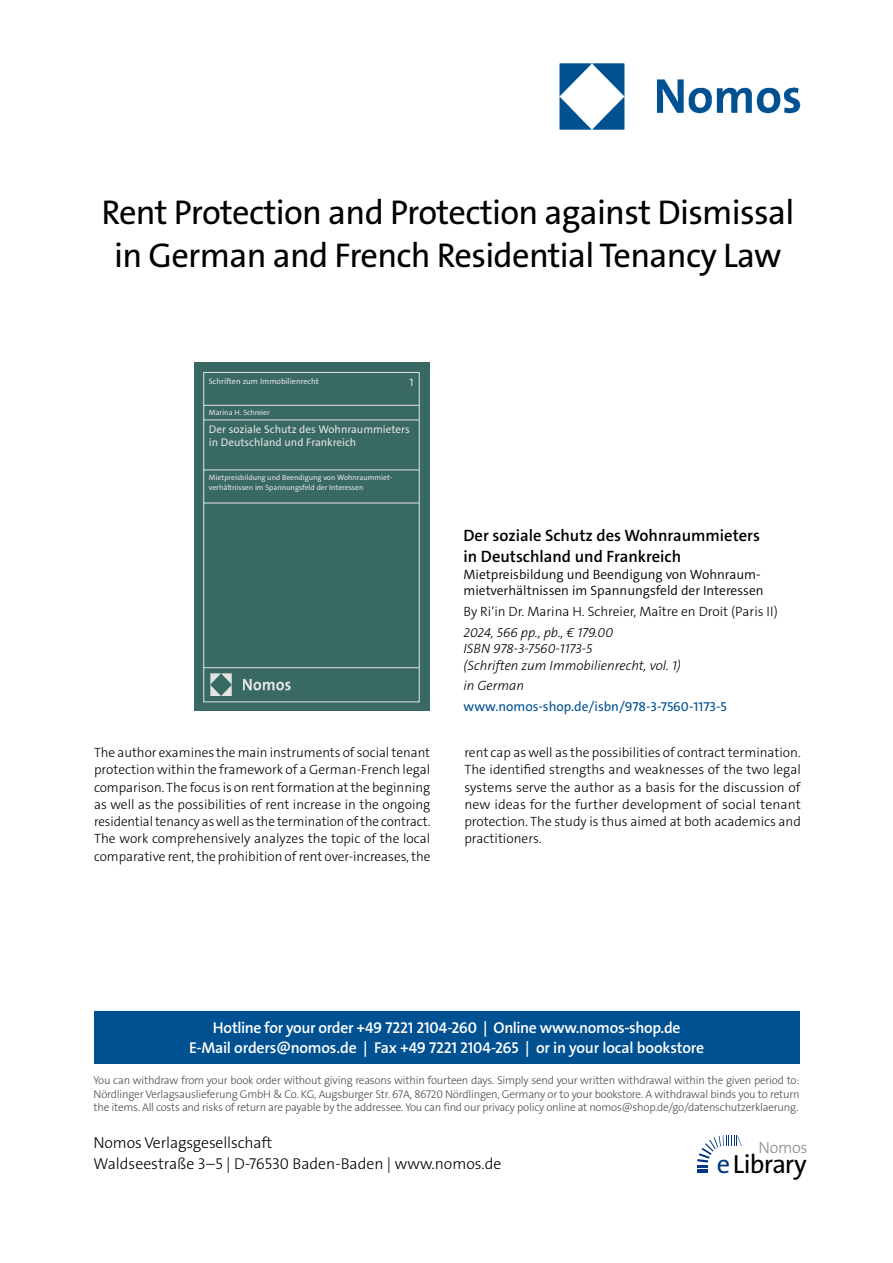
<style>
.page{position:relative;width:893px;height:1263px;background:#fff}
.page>*{position:absolute;margin:0;border:0;box-sizing:border-box;transform-origin:0 0}
.t1{font:34.5px/43.5px "The Sans Os F";letter-spacing:-.02em;color:#000;text-align:center}
.t2{font:26.4px "The Sans Os F";letter-spacing:-.03em;color:#000}
.t3{font:600 16.5px/21px "The Sans C5";color:#000}
.t4{font:300 16.2px "The Sans Os F";letter-spacing:-.02em;color:#87888a}
.t5{font:600 15.75px/21px "The Sans Os F";letter-spacing:-.02em;color:#fff;text-align:center}
.t6{font:300 15.75px/21px "The Sans Os F";color:#000}
.t7{font:300 13.5px/17.2px "The Sans C5";color:#000;text-align:justify}
.t8{font:italic 300 13.5px/16.5px "The Sans C5";color:#000}
.t9{font:300 13.5px/16.5px "The Sans C5";color:#000}
.t10{font:13.5px "The Sans C5";color:#005192}
.t11{font:300 11.25px/13.5px "The Sans Os F";letter-spacing:-.02em;color:#4b4b4d;text-align:justify}
.t12{font:11.1px/12.5px "The Sans C5";color:#e3e4e4}
.t13{font:10.8px "The Sans C5";color:#e3e4e4}
.t14{font:8.1px "The Sans C5";color:#e3e4e4}
.t15{font:7.65px/9.1px "The Sans C5";color:#e3e4e4}
.s1{color:#003882}
</style>
<div class="page">
<div style="left:94px;top:1011px;width:705px;height:52px;background:#005192"></div>
<svg style="left:697px;top:1135px;width:45px;height:38px"></svg>
<img style="left:559px;top:63px;width:242px;height:67px">
<div style="left:194px;top:362px;width:236px;height:349px;background:#396963"></div>
<div style="left:203px;top:372px;width:216px;height:330px;border:1px solid #e3e4e4"></div>
<hr style="left:203px;top:405px;width:216px;height:1px;background:#e3e4e4">
<hr style="left:203px;top:470px;width:216px;height:1px;background:#e3e4e4">
<hr style="left:203px;top:503px;width:216px;height:1px;background:#e3e4e4">
<hr style="left:203px;top:667px;width:216px;height:1px;background:#e3e4e4">
<hr style="left:203px;top:420px;width:216px;height:1px;background:#e3e4e4">
<img style="left:210px;top:673px;width:81px;height:22px">
<h1 class="t1" style="left:101px;top:194px;width:694px">Rent Protection and Protection against Dismissal in German and French Residential Tenancy Law</h1>
<p class="t14" style="left:209px;top:376px;width:111px">Schriften zum Immobilienrecht</p>
<p class="t13" style="left:409px;top:376px;width:5px">1</p>
<p class="t15" style="left:209px;top:408px;width:62px">Marina H. Schreier</p>
<p class="t12" style="left:209px;top:423px;width:203px">Der soziale Schutz des Wohnraummieters in Deutschland und Frankreich</p>
<p class="t15" style="left:209px;top:473px;width:185px">Mietpreisbildung und Beendigung von Wohnraummiet&shy;verhältnissen im Spannungsfeld der Interessen</p>
<p class="t3" style="left:463px;top:525px;width:298px">Der soziale Schutz des Wohnraummieters in Deutschland und Frankreich</p>
<p class="t9" style="left:463px;top:566px;width:302px">Mietpreisbildung und Beendigung von Wohnraum&shy;mietverhältnissen im Spannungsfeld der Interessen</p>
<p class="t7" style="left:463px;top:603px;width:316px">By Ri‘in Dr. Marina H. Schreier, Maître en Droit (Paris II)</p>
<p class="t8" style="left:463px;top:624px;width:219px">2024, 566 pp., pb., € 179.00<br>ISBN 978-3-7560-1173-5<br>(Schriften zum Immobilienrecht, vol. 1)</p>
<p class="t8" style="left:463px;top:678px;width:62px">in German</p>
<p class="t10" style="left:463px;top:698px;width:265px">www.nomos-shop.de/isbn/978-3-7560-1173-5</p>
<p class="t7" style="left:94px;top:744px;width:338px">The author examines the main instruments of social tenant protection within the framework of a German-French legal comparison. The focus is on rent formation at the beginning as well as the possibilities of rent increase in the ongoing residential tenancy as well as the termination of the contract.<br>The work comprehensively analyzes the topic of the local comparative rent, the prohibition of rent over-increases, the</p>
<p class="t7" style="left:464px;top:744px;width:338px">rent cap as well as the possibilities of contract termination.<br>The identified strengths and weaknesses of the two legal systems serve the author as a basis for the discussion of new ideas for the further development of social tenant protection. The study is thus aimed at both academics and practitioners.</p>
<p class="t5" style="left:189px;top:1017px;width:517px">Hotline for your order +49 7221 2104-260 | Online www.nomos-shop.de<br>E-Mail orders@nomos.de | Fax +49 7221 2104-265 | or in your local bookstore</p>
<p class="t11" style="left:94px;top:1074px;width:708px">You can withdraw from your book order without giving reasons within fourteen days. Simply send your written withdrawal within the given period to:<br>Nördlinger Verlagsauslieferung GmbH &amp; Co. KG, Augsburger Str. 67A, 86720 Nördlingen, Germany or to your bookstore. A withdrawal binds you to return the items. All costs and risks of return are payable by the addressee. You can find our privacy policy online at nomos@shop.de/go/datenschutzerklaerung.</p>
<p class="t6" style="left:94px;top:1133px;width:409px">Nomos Verlagsgesellschaft<br>Waldseestraße 3–5 | D-76530 Baden-Baden | www.nomos.de</p>
<p class="t4" style="left:758px;top:1137px;width:51px">Nomos</p>
<h2 class="t2" style="left:717px;top:1153px;width:91px"><span class="s1">e</span>Library</h2>
</div>
